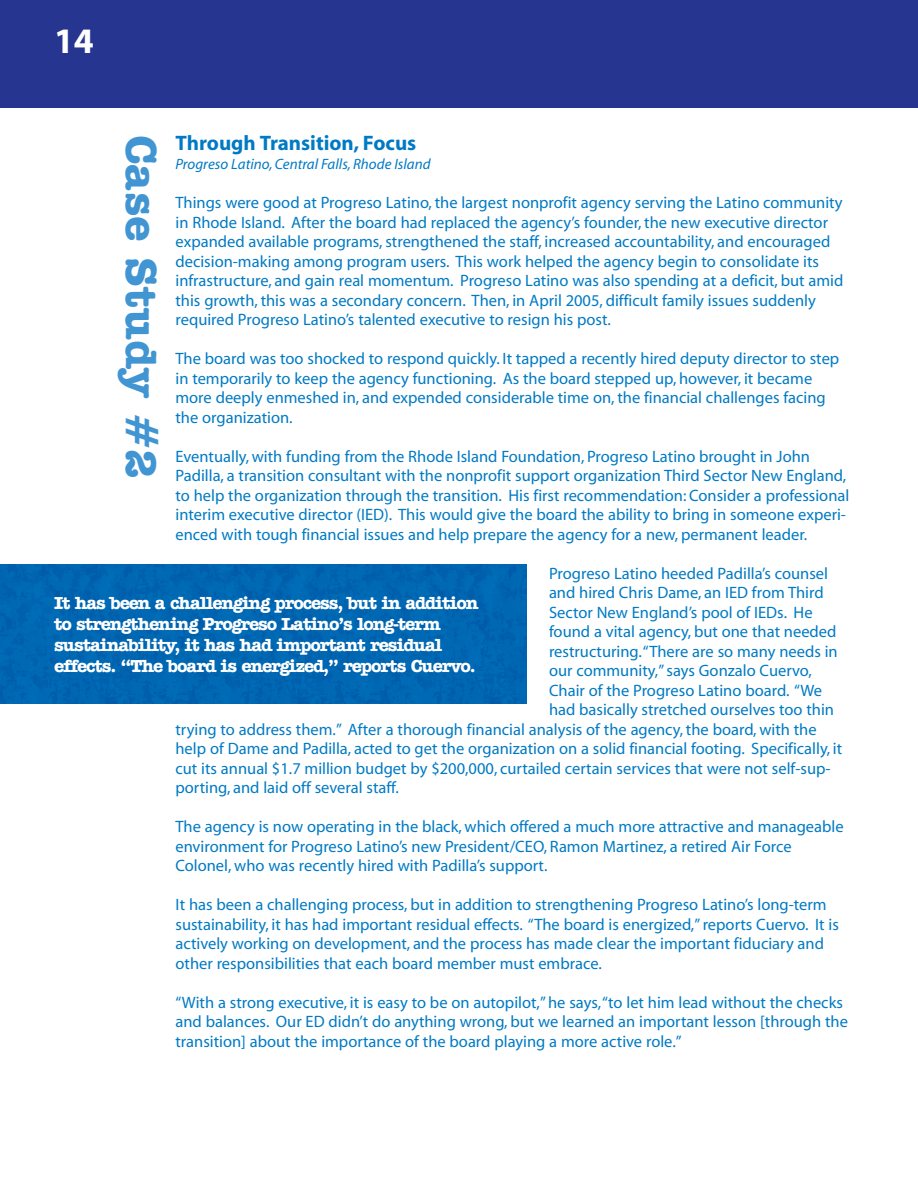
<style>
.page{position:relative;width:918px;height:1188px;background:#fff}
.page>*{position:absolute;margin:0;border:0;box-sizing:border-box;transform-origin:0 0}
.t1{font:700 45px "Amer Typewriter IT Cby BT";color:#4195d2}
.t2{font:700 36px "Myriad";color:#fff}
.t3{font:700 21px "Myriad";color:#007ac4}
.t4{font:700 18px/21px "Amer Typewriter IT Cby BT";letter-spacing:-.065em;color:#fff}
.t5{font:16.5px/19.5px "Myriad";color:#007ac4}
.t6{font:italic 15px "Myriad";color:#007ac4}
</style>
<div class="page">
<div style="left:0;top:0;width:918px;height:108px;background:#263590"></div>
<div style="left:0;top:564px;width:526px;height:140px;background:#0067b3"></div>
<h2 class="t2" style="left:54px;top:27px;width:41px">14</h2>
<p class="t3" style="left:176px;top:135px;width:242px">Through Transition, Focus</p>
<p class="t6" style="left:176px;top:159px;width:257px">Progreso Latino, Central Falls, Rhode Island</p>
<p class="t5" style="left:176px;top:194px;width:669px">Things were good at Progreso Latino, the largest nonprofit agency serving the Latino community in Rhode Island. After the board had replaced the agency’s founder, the new executive director expanded available programs, strengthened the staff, increased accountability, and encouraged decision-making among program users. This work helped the agency begin to consolidate its infrastructure, and gain real momentum. Progreso Latino was also spending at a deficit, but amid this growth, this was a secondary concern. Then, in April 2005, difficult family issues suddenly required Progreso Latino’s talented executive to resign his post.</p>
<p class="t5" style="left:176px;top:350px;width:665px">The board was too shocked to respond quickly. It tapped a recently hired deputy director to step in temporarily to keep the agency functioning. As the board stepped up, however, it became more deeply enmeshed in, and expended considerable time on, the financial challenges facing the organization.</p>
<p class="t5" style="left:176px;top:448px;width:675px">Eventually, with funding from the Rhode Island Foundation, Progreso Latino brought in John Padilla, a transition consultant with the nonprofit support organization Third Sector New England, to help the organization through the transition. His first recommendation: Consider a professional interim executive director (IED). This would give the board the ability to bring in someone experi&shy;enced with tough financial issues and help prepare the agency for a new, permanent leader.</p>
<p class="t5" style="left:549px;top:565px;width:281px">Progreso Latino heeded Padilla’s counsel</p>
<p class="t5" style="left:549px;top:584px;width:276px">and hired Chris Dame, an IED from Third</p>
<p class="t5" style="left:549px;top:604px;width:265px">Sector New England’s pool of IEDs. He</p>
<p class="t5" style="left:549px;top:623px;width:289px">found a vital agency, but one that needed</p>
<p class="t5" style="left:549px;top:643px;width:290px">restructuring.“There are so many needs in</p>
<p class="t5" style="left:549px;top:662px;width:264px">our community,” says Gonzalo Cuervo,</p>
<p class="t5" style="left:549px;top:682px;width:275px">Chair of the Progreso Latino board. “We</p>
<p class="t5" style="left:549px;top:701px;width:287px">had basically stretched ourselves too thin</p>
<p class="t5" style="left:176px;top:721px;width:643px">trying to address them.” After a thorough financial analysis of the agency, the board, with the</p>
<p class="t5" style="left:176px;top:740px;width:668px">help of Dame and Padilla, acted to get the organization on a solid financial footing. Specifically, it</p>
<p class="t5" style="left:176px;top:760px;width:657px">cut its annual $1.7 million budget by $200,000, curtailed certain services that were not self-sup-</p>
<p class="t5" style="left:176px;top:779px;width:225px">porting, and laid off several staff.</p>
<p class="t5" style="left:176px;top:818px;width:670px">The agency is now operating in the black, which offered a much more attractive and manageable environment for Progreso Latino’s new President/CEO, Ramon Martinez, a retired Air Force<br>Colonel, who was recently hired with Padilla’s support.</p>
<p class="t5" style="left:176px;top:896px;width:665px">It has been a challenging process, but in addition to strengthening Progreso Latino’s long-term sustainability, it has had important residual effects. “The board is energized,” reports Cuervo. It is actively working on development, and the process has made clear the important fiduciary and other responsibilities that each board member must embrace.</p>
<p class="t5" style="left:176px;top:994px;width:674px">“With a strong executive, it is easy to be on autopilot,” he says,“to let him lead without the checks and balances. Our ED didn’t do anything wrong, but we learned an important lesson [through the transition] about the importance of the board playing a more active role.”</p>
<h1 class="t1" style="left:158px;top:135px;width:345px;rotate:90deg">Case Study #2</h1>
<p class="t4" style="left:54px;top:594px;width:426px">It has been a challenging process, but in addition to strengthening Progreso Latino’s long-term sustainability, it has had important residual effects. “The board is energized,” reports Cuervo.</p>
</div>
